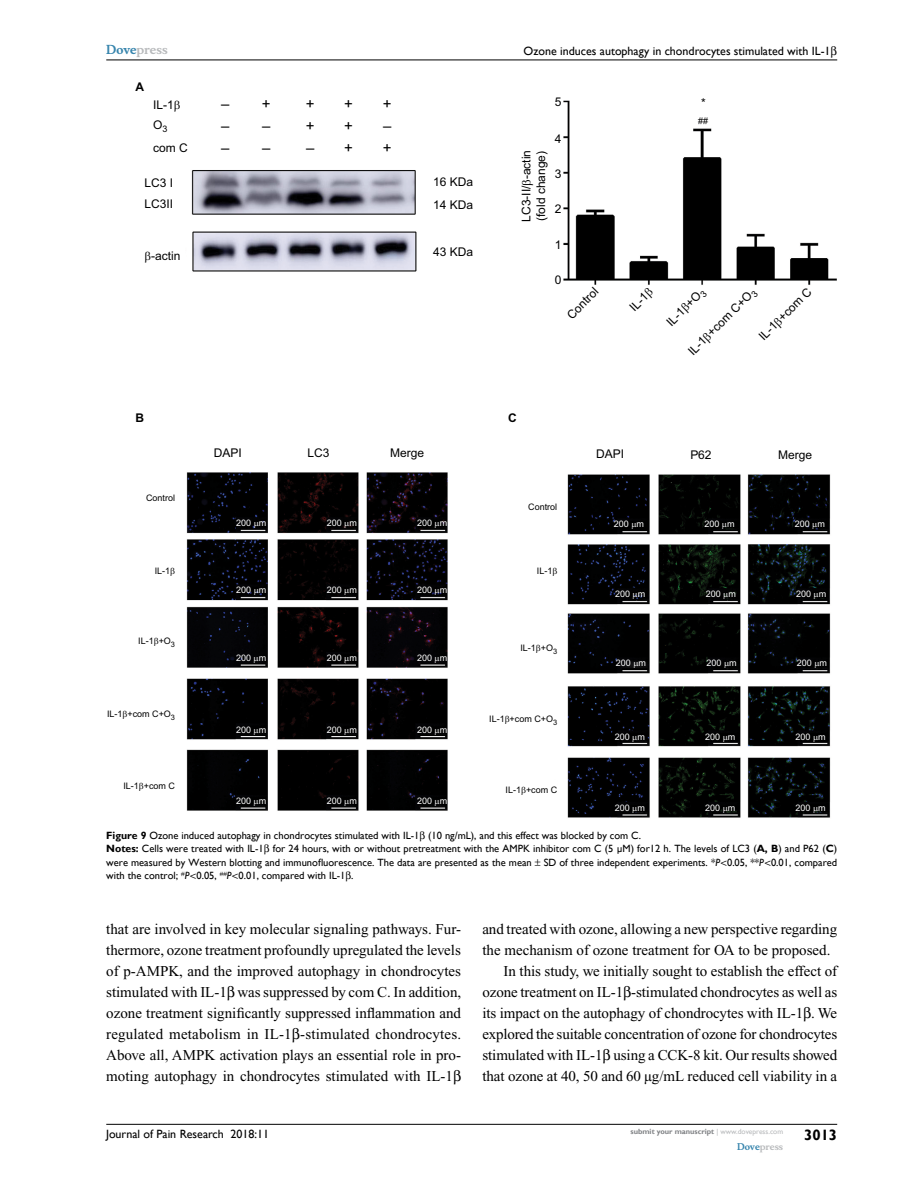
<style>
.page{position:relative;width:918px;height:1188px;background:#fff}
.page>*{position:absolute;margin:0;border:0;box-sizing:border-box;transform-origin:0 0}
.t1{font:15px/21px "Times New Roman";letter-spacing:-.005em;color:#000;text-align:justify}
.t2{font:15px/21.9px "Arial";color:#000;text-align:justify}
.t3{font:700 15px "Gill Sans";color:#000}
.t4{font:12px/14.4px "Arial";color:#000}
.t5{font:12px "Gill Sans";color:#000}
.t6{font:700 12px "Musee";color:#b8babc}
.t7{font:700 12px "Arial";color:#000}
.t8{font:10.5px/13.5px "Gill Sans";color:#000}
.t9{font:9px "Arial";color:#fff}
.t10{font:9px "Arial";color:#000}
.t11{font:700 9px "Musee";color:#b8babc}
.t12{font:700 7.5px "Gill Sans";color:#808285}
.s1{color:#3785ad}
.s2{font-weight:700}
.s3{font-style:italic}
.s4{font-weight:400;color:#b8babc}
</style>
<div class="page">
<hr style="left:106px;top:1124px;width:731px;height:1px;background:#000">
<hr style="left:106px;top:60px;width:731px;height:1px;background:#000">
<img style="left:186px;top:101px;width:650px;height:717px">
<div style="left:550px;top:705px;width:14px;height:15px;background:#fff"></div>
<svg style="left:554px;top:780px;width:3px;height:6px"></svg>
<svg style="left:553px;top:567px;width:4px;height:9px"></svg>
<svg style="left:644px;top:287px;width:11px;height:12px"></svg>
<svg style="left:681px;top:302px;width:11px;height:12px"></svg>
<svg style="left:702px;top:332px;width:12px;height:11px"></svg>
<svg style="left:773px;top:317px;width:12px;height:11px"></svg>
<svg style="left:522px;top:180px;width:11px;height:5px"></svg>
<svg style="left:536px;top:645px;width:4px;height:8px"></svg>
<svg style="left:522px;top:787px;width:4px;height:8px"></svg>
<svg style="left:254px;top:522px;width:5px;height:6px"></svg>
<svg style="left:345px;top:522px;width:4px;height:6px"></svg>
<svg style="left:435px;top:522px;width:5px;height:6px"></svg>
<svg style="left:254px;top:589px;width:5px;height:6px"></svg>
<svg style="left:345px;top:589px;width:4px;height:6px"></svg>
<svg style="left:435px;top:589px;width:5px;height:6px"></svg>
<svg style="left:254px;top:657px;width:5px;height:6px"></svg>
<svg style="left:345px;top:657px;width:4px;height:6px"></svg>
<svg style="left:435px;top:657px;width:5px;height:6px"></svg>
<svg style="left:254px;top:729px;width:5px;height:6px"></svg>
<svg style="left:345px;top:729px;width:4px;height:6px"></svg>
<svg style="left:435px;top:729px;width:5px;height:6px"></svg>
<svg style="left:254px;top:800px;width:5px;height:6px"></svg>
<svg style="left:345px;top:800px;width:4px;height:6px"></svg>
<svg style="left:435px;top:800px;width:5px;height:6px"></svg>
<svg style="left:632px;top:523px;width:4px;height:6px"></svg>
<svg style="left:723px;top:523px;width:4px;height:6px"></svg>
<svg style="left:813px;top:523px;width:4px;height:6px"></svg>
<svg style="left:633px;top:593px;width:5px;height:6px"></svg>
<svg style="left:724px;top:593px;width:4px;height:6px"></svg>
<svg style="left:814px;top:593px;width:5px;height:6px"></svg>
<svg style="left:634px;top:662px;width:4px;height:6px"></svg>
<svg style="left:725px;top:662px;width:4px;height:6px"></svg>
<svg style="left:815px;top:662px;width:4px;height:6px"></svg>
<svg style="left:633px;top:736px;width:4px;height:6px"></svg>
<svg style="left:723px;top:736px;width:5px;height:6px"></svg>
<svg style="left:814px;top:736px;width:4px;height:6px"></svg>
<svg style="left:633px;top:807px;width:4px;height:6px"></svg>
<svg style="left:723px;top:807px;width:5px;height:6px"></svg>
<svg style="left:814px;top:807px;width:4px;height:6px"></svg>
<svg style="left:505px;top:715px;width:4px;height:9px"></svg>
<p class="t6" style="left:106px;top:43px;width:63px"><span class="s1">Dove</span>press</p>
<p class="t7" style="left:136px;top:78px;width:10px">A</p>
<p class="t4" style="left:153px;top:98px;width:22px">IL-1</p>
<p class="t4" style="left:153px;top:118px;width:16px">O<sub>3</sub></p>
<p class="t4" style="left:153px;top:140px;width:36px">com C</p>
<p class="t4" style="left:145px;top:175px;width:30px">LC3 I</p>
<p class="t4" style="left:145px;top:196px;width:30px">LC3II</p>
<p class="t4" style="left:151px;top:249px;width:31px">-actin</p>
<p class="t2" style="left:221px;top:93px;width:10px">– – –</p>
<p class="t2" style="left:262px;top:93px;width:10px">+ – –</p>
<p class="t2" style="left:306px;top:93px;width:10px">+ + –</p>
<p class="t2" style="left:344px;top:93px;width:10px">+ + +</p>
<p class="t2" style="left:383px;top:93px;width:10px">+ – +</p>
<p class="t4" style="left:433px;top:174px;width:41px">16 KDa</p>
<p class="t4" style="left:433px;top:198px;width:41px">14 KDa</p>
<p class="t4" style="left:433px;top:245px;width:41px">43 KDa</p>
<p class="t5" style="left:524px;top:44px;width:309px">Ozone induces autophagy in chondrocytes stimulated with IL-1</p>
<p class="t4" style="left:555px;top:95px;width:8px">5</p>
<p class="t4" style="left:701px;top:96px;width:6px">*</p>
<p class="t10" style="left:698px;top:115px;width:11px">##</p>
<p class="t4" style="left:555px;top:131px;width:8px">4</p>
<p class="t4" style="left:519px;top:222px;width:73px;rotate:-90deg">LC3-II/ -actin (fold change)</p>
<p class="t4" style="left:555px;top:167px;width:8px">3</p>
<p class="t4" style="left:555px;top:202px;width:8px">2</p>
<p class="t4" style="left:555px;top:237px;width:8px">1</p>
<p class="t4" style="left:555px;top:273px;width:8px">0</p>
<p class="t4" style="left:685px;top:348px;width:92px;rotate:-45deg">IL-1 +com C+O<sub>3</sub></p>
<p class="t4" style="left:756px;top:333px;width:70px;rotate:-45deg">IL-1 +com C</p>
<p class="t4" style="left:564px;top:312px;width:40px;rotate:-45deg">Control</p>
<p class="t4" style="left:627px;top:304px;width:22px;rotate:-45deg">IL-1</p>
<p class="t4" style="left:663px;top:319px;width:50px;rotate:-45deg">IL-1 +O<sub>3</sub></p>
<p class="t7" style="left:136px;top:409px;width:10px">B</p>
<p class="t7" style="left:508px;top:409px;width:10px">C</p>
<p class="t10" style="left:146px;top:491px;width:30px">Control</p>
<p class="t10" style="left:155px;top:564px;width:17px">IL-1</p>
<p class="t10" style="left:138px;top:634px;width:38px">IL-1 +O<sub>3</sub></p>
<p class="t10" style="left:107px;top:708px;width:70px">IL-1 +com C+O<sub>3</sub></p>
<p class="t10" style="left:123px;top:779px;width:53px">IL-1 +com C</p>
<p class="t4" style="left:214px;top:445px;width:29px">DAPI</p>
<p class="t4" style="left:307px;top:445px;width:23px">LC3</p>
<p class="t4" style="left:390px;top:445px;width:35px">Merge</p>
<p class="t9" style="left:236px;top:517px;width:32px">200 m</p>
<p class="t9" style="left:327px;top:517px;width:32px">200 m</p>
<p class="t9" style="left:417px;top:517px;width:32px">200 m</p>
<p class="t9" style="left:236px;top:584px;width:32px">200 m</p>
<p class="t9" style="left:327px;top:584px;width:32px">200 m</p>
<p class="t9" style="left:417px;top:584px;width:32px">200 m</p>
<p class="t9" style="left:236px;top:651px;width:32px">200 m</p>
<p class="t9" style="left:327px;top:651px;width:32px">200 m</p>
<p class="t9" style="left:417px;top:651px;width:32px">200 m</p>
<p class="t9" style="left:236px;top:723px;width:32px">200 m</p>
<p class="t9" style="left:327px;top:723px;width:32px">200 m</p>
<p class="t9" style="left:417px;top:723px;width:32px">200 m</p>
<p class="t9" style="left:236px;top:795px;width:32px">200 m</p>
<p class="t9" style="left:327px;top:795px;width:32px">200 m</p>
<p class="t9" style="left:417px;top:795px;width:32px">200 m</p>
<p class="t10" style="left:528px;top:500px;width:30px">Control</p>
<p class="t10" style="left:537px;top:564px;width:17px">IL-1</p>
<p class="t10" style="left:520px;top:642px;width:38px">IL-1 +O<sub>3</sub></p>
<p class="t10" style="left:489px;top:712px;width:70px">IL-1 +com C+O<sub>3</sub></p>
<p class="t10" style="left:506px;top:784px;width:53px">IL-1 +com C</p>
<p class="t4" style="left:596px;top:447px;width:29px">DAPI</p>
<p class="t4" style="left:690px;top:447px;width:23px">P62</p>
<p class="t4" style="left:778px;top:447px;width:35px">Merge</p>
<p class="t9" style="left:614px;top:517px;width:32px">200 m</p>
<p class="t9" style="left:704px;top:517px;width:32px">200 m</p>
<p class="t9" style="left:795px;top:517px;width:32px">200 m</p>
<p class="t9" style="left:615px;top:588px;width:32px">200 m</p>
<p class="t9" style="left:706px;top:588px;width:32px">200 m</p>
<p class="t9" style="left:796px;top:588px;width:32px">200 m</p>
<p class="t9" style="left:616px;top:656px;width:32px">200 m</p>
<p class="t9" style="left:707px;top:656px;width:32px">200 m</p>
<p class="t9" style="left:797px;top:656px;width:32px">200 m</p>
<p class="t9" style="left:615px;top:730px;width:32px">200 m</p>
<p class="t9" style="left:705px;top:730px;width:32px">200 m</p>
<p class="t9" style="left:796px;top:730px;width:32px">200 m</p>
<p class="t9" style="left:615px;top:801px;width:32px">200 m</p>
<p class="t9" style="left:705px;top:801px;width:32px">200 m</p>
<p class="t9" style="left:796px;top:801px;width:32px">200 m</p>
<p class="t8" style="left:106px;top:829px;width:732px"><span class="s2">Figure 9</span> Ozone induced autophagy in chondrocytes stimulated with IL-1 (10 ng/mL), and this effect was blocked by com C.<br><span class="s2">Notes:</span> Cells were treated with IL-1 for 24 hours, with or without pretreatment with the AMPK inhibitor com C (5 µM) for12 h. The levels of LC 3 (<span class="s2">A, B</span>) and P62 (<span class="s2">C</span>) were measured by Western blotting and immunofluorescence. The data are presented as the mean SD of three independent experiments. *<span class="s3">P</span> 0.05, **<span class="s3">P</span> 0.01, compared with the control; <sup>#</sup><span class="s3">P</span> 0.05, <sup>##</sup><span class="s3">P</span> 0.01, compared with IL-1 .</p>
<p class="t1" style="left:106px;top:919px;width:356px">that are involved in key molecular signaling pathways. Fur&shy;thermore, ozone treatment profoundly upregulated the levels of p-AMPK, and the improved autophagy in chondrocytes stimulated with IL-1 was suppressed by com C. In addition, ozone treatment significantly suppressed inflammation and regulated metabolism in IL-1 -stimulated chondrocytes.<br>Above all, AMPK activation plays an essential role in pro&shy;moting autophagy in chondrocytes stimulated with IL-1</p>
<p class="t1" style="left:482px;top:919px;width:356px">and treated with ozone, allowing a new perspective regarding</p>
<p class="t1" style="left:482px;top:940px;width:350px">the mechanism of ozone treatment for OA to be proposed.</p>
<p class="t1" style="left:504px;top:961px;width:335px">In this study, we initially sought to establish the effect of</p>
<p class="t1" style="left:482px;top:982px;width:356px">ozone treatment on IL-1 -stimulated chondrocytes as well as</p>
<p class="t1" style="left:482px;top:1003px;width:356px">its impact on the autophagy of chondrocytes with IL-1 . We</p>
<p class="t1" style="left:482px;top:1024px;width:356px">explored the suitable concentration of ozone for chondrocytes</p>
<p class="t1" style="left:482px;top:1045px;width:356px">stimulated with IL-1 using a CCK-8 kit. Our results showed</p>
<p class="t1" style="left:482px;top:1066px;width:356px">that ozone at 40, 50 and 60 µg/mL reduced cell viability in a</p>
<p class="t5" style="left:106px;top:1127px;width:164px">Journal of Pain Research 2018:11</p>
<p class="t12" style="left:631px;top:1127px;width:154px">submit your manuscript <span class="s4">| www.dovepress.com</span></p>
<p class="t11" style="left:737px;top:1141px;width:48px"><span class="s1">Dove</span>press</p>
<p class="t3" style="left:804px;top:1126px;width:35px">3013</p>
</div>
